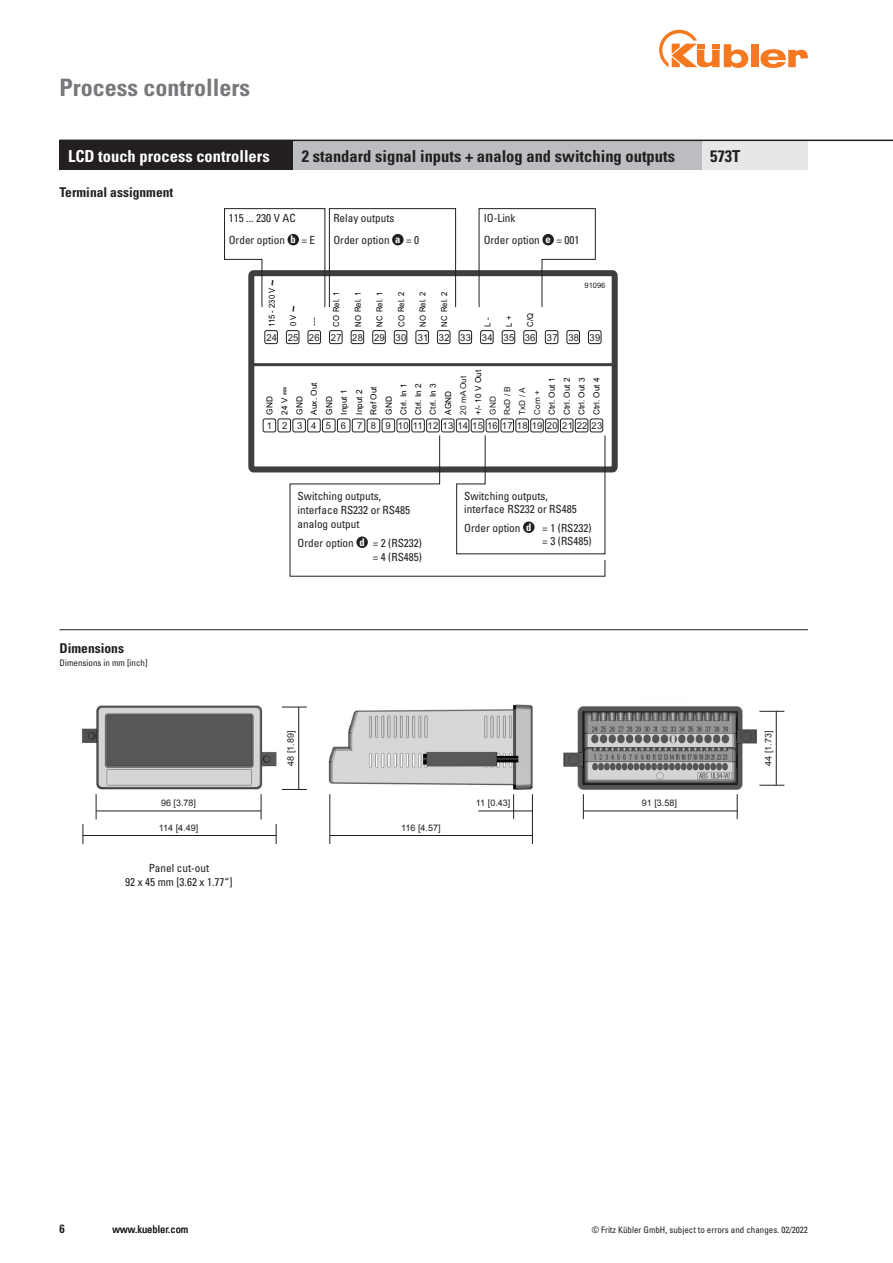
<style>
.page{position:relative;width:893px;height:1263px;background:#fff}
.page>*{position:absolute;margin:0;border:0;box-sizing:border-box;transform-origin:0 0}
.t1{font:700 condensed 24px "Univers";color:#76787b}
.Head_weiß{font:700 condensed 16.5px "Univers";color:#231f20}
.Head_weiß-2{font:700 condensed 16.5px "Univers";color:#fff}
.Bestellschlüssel{font:700 condensed 13.5px "Univers";color:#231f20}
.t2{font:12px "Arial";color:#000;scale:.93 1}
.t3{font:700 condensed 12px "Univers";color:#231f20}
.Bestellschlüssel-2{font:condensed 11.25px/14.2px "Univers";color:#231f20}
.t4{font:condensed 10.5px "Univers";color:#231f20}
.t5{font:700 condensed 10.5px "Univers";color:#fff}
.t6{font:9.6px "Arial";letter-spacing:.03em;color:#231f20}
.t7{font:9.45px "Arial";letter-spacing:.03em;color:#231f20}
.t8{font:9.45px "Arial";letter-spacing:1.01em;color:#231f20}
.Fußnote{font:condensed 9px "Univers";color:#231f20}
.Bestellschlüssel-3{font:9px "Arial";color:#231f20}
.t9{font:8.25px/14.9px "Arial";color:#000}
.t10{font:8.25px "Arial";color:#000;scale:.93 1}
.t11{font:8.25px "Arial";color:#231f20}
.t12{font:8.25px "Arial";color:#000;scale:.95 1}
.t13{font:7.5px "Arial";color:#231f20}
.s1{color:#231f20}
</style>
<div class="page">
<div style="left:751px;top:44px;width:7px;height:23px;background:#f47921"></div>
<svg style="left:760px;top:49px;width:48px;height:19px"></svg>
<svg style="left:659px;top:30px;width:89px;height:38px"></svg>
<svg style="left:248px;top:270px;width:370px;height:202px"></svg>
<hr style="left:251px;top:363px;width:365px;height:3px;background:#3e3e3f">
<img style="left:82px;top:704px;width:685px;height:140px">
<svg style="left:282px;top:707px;width:25px;height:1px"></svg>
<svg style="left:759px;top:711px;width:25px;height:1px"></svg>
<svg style="left:759px;top:785px;width:25px;height:1px"></svg>
<svg style="left:737px;top:794px;width:1px;height:25px"></svg>
<hr style="left:83px;top:835px;width:193px;height:1px;background:#231f20">
<hr style="left:330px;top:835px;width:202px;height:1px;background:#231f20">
<svg style="left:96px;top:794px;width:1px;height:25px"></svg>
<svg style="left:583px;top:794px;width:1px;height:25px"></svg>
<svg style="left:513px;top:794px;width:1px;height:25px"></svg>
<svg style="left:282px;top:789px;width:25px;height:1px"></svg>
<svg style="left:83px;top:824px;width:1px;height:20px"></svg>
<hr style="left:330px;top:794px;width:1px;height:50px;background:#231f20">
<svg style="left:276px;top:824px;width:1px;height:20px"></svg>
<hr style="left:532px;top:794px;width:1px;height:50px;background:#231f20">
<svg style="left:261px;top:794px;width:1px;height:25px"></svg>
<hr style="left:96px;top:811px;width:165px;height:1px;background:#231f20">
<hr style="left:584px;top:811px;width:153px;height:1px;background:#231f20">
<hr style="left:478px;top:811px;width:54px;height:1px;background:#231f20">
<hr style="left:298px;top:707px;width:1px;height:82px;background:#231f20">
<hr style="left:776px;top:711px;width:1px;height:74px;background:#231f20">
<hr style="left:60px;top:629px;width:748px;height:1px;background:#231f20">
<svg style="left:224px;top:208px;width:101px;height:100px"></svg>
<div style="left:329px;top:208px;width:127px;height:99px;border:1px solid #231f20"></div>
<div style="left:392px;top:234px;width:12px;height:11px;background:#231f20;border-radius:50%"></div>
<div style="left:287px;top:234px;width:12px;height:11px;background:#231f20;border-radius:50%"></div>
<svg style="left:479px;top:208px;width:117px;height:100px"></svg>
<div style="left:542px;top:234px;width:12px;height:11px;background:#231f20;border-radius:50%"></div>
<svg style="left:263px;top:330px;width:342px;height:247px"></svg>
<div style="left:356px;top:536px;width:12px;height:12px;background:#231f20;border-radius:50%"></div>
<div style="left:702px;top:140px;width:106px;height:30px;background:#e6e7e9"></div>
<div style="left:60px;top:140px;width:233px;height:30px;background:#231f20"></div>
<div style="left:293px;top:140px;width:409px;height:30px;background:#bcbdc0"></div>
<hr style="left:60px;top:140px;width:833px;height:1px;background:#231f20">
<p class="t1" style="left:60px;top:72px;width:192px">Process controllers</p>
<p class="Head_weiß-2" style="left:68px;top:146px;width:203px">LCD touch process controllers</p>
<p class="Head_weiß" style="left:302px;top:146px;width:375px">2 standard signal inputs + analog and switching outputs</p>
<p class="Head_weiß" style="left:710px;top:146px;width:32px">573T</p>
<p class="Bestellschlüssel" style="left:60px;top:184px;width:115px">Terminal assignment</p>
<p class="Bestellschlüssel" style="left:60px;top:640px;width:66px">Dimensions</p>
<p class="Fußnote" style="left:60px;top:657px;width:89px">Dimensions in mm [inch]</p>
<p class="Bestellschlüssel-2" style="left:229px;top:210px;width:68px">115 ... 230 V AC</p>
<p class="Bestellschlüssel-2" style="left:229px;top:233px;width:58px">Order option</p>
<p class="t5" style="left:291px;top:233px;width:7px">b</p>
<p class="Bestellschlüssel-2" style="left:301px;top:233px;width:15px">= E</p>
<p class="t2" style="left:265px;top:286px;width:9px;rotate:-90deg">~</p>
<p class="Bestellschlüssel-2" style="left:333px;top:210px;width:63px">Relay outputs</p>
<p class="Bestellschlüssel-2" style="left:333px;top:233px;width:58px">Order option</p>
<p class="t5" style="left:395px;top:233px;width:7px">a</p>
<p class="Bestellschlüssel-2" style="left:406px;top:233px;width:15px">= 0</p>
<p class="t10" style="left:266px;top:327px;width:44px;rotate:-90deg">115 - 230 V</p>
<p class="t10" style="left:331px;top:327px;width:39px;rotate:-90deg">CO Rel. 1</p>
<p class="t2" style="left:286px;top:312px;width:9px;rotate:-90deg">~</p>
<p class="t10" style="left:288px;top:326px;width:14px;rotate:-90deg">0 V</p>
<p class="t9" style="left:307px;top:326px;width:10px;rotate:-90deg">---</p>
<p class="t10" style="left:353px;top:327px;width:39px;rotate:-90deg">NO Rel. 1</p>
<p class="t10" style="left:374px;top:312px;width:23px;rotate:-90deg">Rel. 1</p>
<p class="t10" style="left:374px;top:327px;width:13px;rotate:-90deg">NC</p>
<p class="t12" style="left:396px;top:327px;width:38px;rotate:-90deg">CO Rel. 2</p>
<p class="t10" style="left:417px;top:327px;width:39px;rotate:-90deg">NO Rel. 2</p>
<p class="t10" style="left:439px;top:327px;width:39px;rotate:-90deg">NC Rel. 2</p>
<p class="Bestellschlüssel-2" style="left:484px;top:210px;width:33px">IO-Link</p>
<p class="Bestellschlüssel-2" style="left:484px;top:233px;width:58px">Order option</p>
<p class="t5" style="left:546px;top:233px;width:7px">e</p>
<p class="Bestellschlüssel-2" style="left:556px;top:233px;width:25px">= 001</p>
<p class="t12" style="left:482px;top:327px;width:11px;rotate:-90deg">L -</p>
<p class="t10" style="left:503px;top:327px;width:13px;rotate:-90deg">L +</p>
<p class="t10" style="left:525px;top:327px;width:16px;rotate:-90deg">C/Q</p>
<p class="t13" style="left:584px;top:281px;width:22px">91096</p>
<p class="t6" style="left:266px;top:331px;width:335px">24 25 26 27 28 29 30 31 32 33 34 35 36 37 38 39</p>
<p class="t9" style="left:471px;top:415px;width:46px;rotate:-90deg">+/- 10 V Out</p>
<p class="t11" style="left:458px;top:415px;width:40px;rotate:-90deg">20 mA Out</p>
<p class="t9" style="left:500px;top:415px;width:39px;rotate:-90deg"><span class="s1">RxD / B<br>TxD / A<br>Com +<br></span>Ctrl. Out 1<br>Ctrl. Out 2<br>Ctrl. Out 3<br>Ctrl. Out 4</p>
<p class="t7" style="left:386px;top:419px;width:218px">9 10 11 12 13 14 15 16 17 18 19 20 21 22 23</p>
<p class="t9" style="left:277px;top:415px;width:34px;rotate:-90deg">24 V<br>GND<br>Aux. Out</p>
<p class="t9" style="left:411px;top:415px;width:33px;text-align:justify;rotate:-90deg">Ctrl. In 2<br>Ctrl. In 3<br>AGND</p>
<p class="t8" style="left:267px;top:419px;width:111px">123456 78</p>
<p class="t9" style="left:262px;top:415px;width:20px;rotate:-90deg">GND</p>
<p class="t9" style="left:322px;top:415px;width:20px;rotate:-90deg">GND</p>
<p class="t9" style="left:381px;top:415px;width:33px;rotate:-90deg">GND<br>Ctrl. In 1</p>
<p class="t9" style="left:337px;top:415px;width:27px;rotate:-90deg">Input 1</p>
<p class="t9" style="left:366px;top:415px;width:30px;rotate:-90deg">Ref Out</p>
<p class="t9" style="left:352px;top:415px;width:27px;rotate:-90deg">Input 2</p>
<p class="t11" style="left:487px;top:415px;width:20px;rotate:-90deg">GND</p>
<p class="Bestellschlüssel-2" style="left:298px;top:489px;width:85px">Switching outputs,</p>
<p class="Bestellschlüssel-2" style="left:298px;top:503px;width:114px">interface RS232 or RS485 analog output</p>
<p class="Bestellschlüssel-2" style="left:298px;top:536px;width:58px">Order option</p>
<p class="t5" style="left:359px;top:535px;width:7px">d</p>
<p class="Bestellschlüssel-2" style="left:373px;top:536px;width:51px">= 2 (RS232)</p>
<p class="Bestellschlüssel-2" style="left:373px;top:550px;width:51px">= 4 (RS485)</p>
<p class="Bestellschlüssel-2" style="left:464px;top:489px;width:85px">Switching outputs,</p>
<p class="Bestellschlüssel-2" style="left:464px;top:502px;width:114px">interface RS232 or RS485</p>
<p class="Bestellschlüssel-2" style="left:464px;top:521px;width:58px">Order option</p>
<p class="t5" style="left:526px;top:520px;width:7px">d</p>
<p class="Bestellschlüssel-2" style="left:542px;top:521px;width:51px">= 1 (RS232)</p>
<p class="Bestellschlüssel-2" style="left:542px;top:534px;width:51px">= 3 (RS485)</p>
<p class="Bestellschlüssel-3" style="left:285px;top:766px;width:37px;rotate:-90deg">48 [1.89]</p>
<p class="Bestellschlüssel-3" style="left:161px;top:797px;width:37px">96 [3.78]</p>
<p class="Bestellschlüssel-3" style="left:642px;top:797px;width:37px">91 [3.58]</p>
<p class="Bestellschlüssel-3" style="left:476px;top:797px;width:36px">11 [0.43]</p>
<p class="Bestellschlüssel-3" style="left:159px;top:821px;width:41px">114 [4.49]</p>
<p class="Bestellschlüssel-3" style="left:401px;top:821px;width:41px">116 [4.57]</p>
<p class="Bestellschlüssel-2" style="left:149px;top:861px;width:62px">Panel cut-out</p>
<p class="Bestellschlüssel-2" style="left:125px;top:875px;width:109px">92 x 45 mm [3.62 x 1.77“]</p>
<p class="Bestellschlüssel-3" style="left:762px;top:766px;width:37px;rotate:-90deg">44 [1.73]</p>
<p class="t3" style="left:60px;top:1221px;width:7px">6</p>
<p class="t4" style="left:113px;top:1223px;width:77px">www.kuebler.com</p>
<p class="Fußnote" style="left:592px;top:1224px;width:218px">© Fritz Kübler GmbH, subject to errors and changes. 02/2022</p>
</div>
